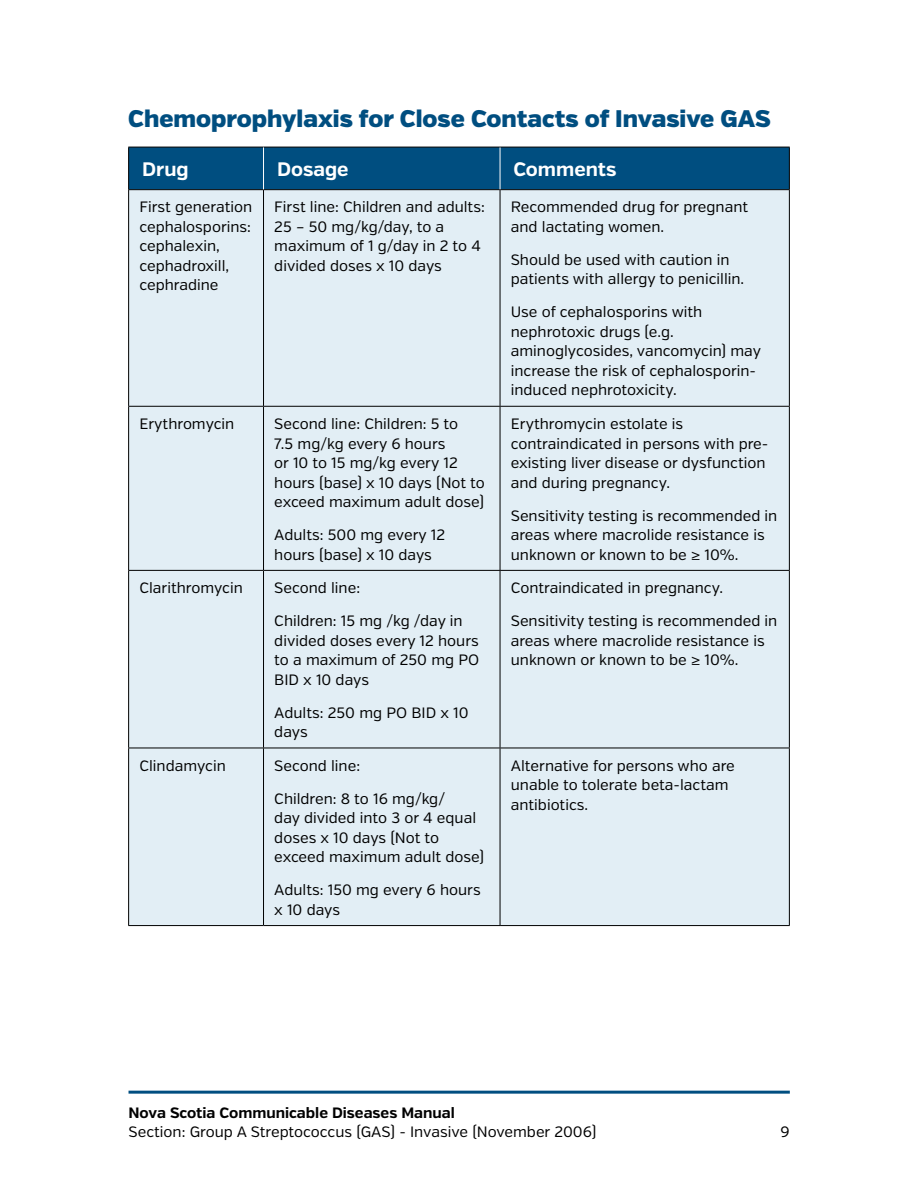
<style>
.page{position:relative;width:918px;height:1188px;background:#fff}
.page>*{position:absolute;margin:0;border:0;box-sizing:border-box;transform-origin:0 0}
.Blue_subhead{font:900 24px "Verb";color:#004e80}
.Table_Header{font:700 19.5px "Verb";color:#fff}
.Body{font:15px/19.5px "Verb";color:#000}
.t1{font:700 15px "Verb";color:#000}
</style>
<div class="page">
<hr style="left:129px;top:1091px;width:661px;height:3px;background:#004e80">
<div style="left:129px;top:148px;width:660px;height:41px;background:#004e80"></div>
<div style="left:129px;top:190px;width:660px;height:735px;background:#e2eef5"></div>
<hr style="left:128px;top:407px;width:1px;height:163px;background:#000">
<hr style="left:263px;top:407px;width:1px;height:163px;background:#000">
<hr style="left:500px;top:407px;width:1px;height:163px;background:#000">
<hr style="left:789px;top:407px;width:1px;height:163px;background:#000">
<hr style="left:128px;top:570px;width:136px;height:1px;background:#000">
<hr style="left:128px;top:571px;width:1px;height:177px;background:#000">
<hr style="left:264px;top:570px;width:236px;height:1px;background:#000">
<hr style="left:263px;top:571px;width:1px;height:177px;background:#000">
<hr style="left:500px;top:570px;width:290px;height:1px;background:#000">
<hr style="left:500px;top:571px;width:1px;height:177px;background:#000">
<hr style="left:789px;top:571px;width:1px;height:177px;background:#000">
<hr style="left:128px;top:748px;width:136px;height:1px;background:#000">
<hr style="left:128px;top:748px;width:1px;height:177px;background:#000">
<hr style="left:264px;top:748px;width:236px;height:1px;background:#000">
<hr style="left:263px;top:748px;width:1px;height:177px;background:#000">
<hr style="left:500px;top:748px;width:290px;height:1px;background:#000">
<hr style="left:500px;top:748px;width:1px;height:177px;background:#000">
<hr style="left:789px;top:748px;width:1px;height:177px;background:#000">
<hr style="left:128px;top:925px;width:136px;height:1px;background:#000">
<hr style="left:264px;top:925px;width:236px;height:1px;background:#000">
<hr style="left:500px;top:925px;width:290px;height:1px;background:#000">
<hr style="left:128px;top:147px;width:136px;height:1px;background:#000">
<hr style="left:128px;top:147px;width:1px;height:42px;background:#000">
<hr style="left:264px;top:147px;width:236px;height:1px;background:#000">
<hr style="left:500px;top:147px;width:290px;height:1px;background:#000">
<hr style="left:789px;top:147px;width:1px;height:42px;background:#000">
<hr style="left:128px;top:189px;width:136px;height:1px;background:#000">
<hr style="left:128px;top:190px;width:1px;height:216px;background:#000">
<hr style="left:264px;top:189px;width:236px;height:1px;background:#000">
<hr style="left:263px;top:190px;width:1px;height:216px;background:#000">
<hr style="left:500px;top:189px;width:290px;height:1px;background:#000">
<hr style="left:500px;top:190px;width:1px;height:216px;background:#000">
<hr style="left:789px;top:190px;width:1px;height:216px;background:#000">
<hr style="left:128px;top:406px;width:136px;height:1px;background:#000">
<hr style="left:264px;top:406px;width:236px;height:1px;background:#000">
<hr style="left:500px;top:406px;width:290px;height:1px;background:#000">
<hr style="left:263px;top:147px;width:1px;height:42px;background:#fff">
<hr style="left:500px;top:147px;width:1px;height:42px;background:#fff">
<p class="Blue_subhead" style="left:128px;top:104px;width:644px">Chemoprophylaxis for Close Contacts of Invasive GAS</p>
<p class="Table_Header" style="left:142px;top:158px;width:48px">Drug</p>
<p class="Table_Header" style="left:277px;top:158px;width:73px">Dosage</p>
<p class="Table_Header" style="left:514px;top:158px;width:104px">Comments</p>
<p class="Body" style="left:139px;top:198px;width:114px">First generation cephalosporins: cephalexin, cephadroxill, cephradine</p>
<p class="Body" style="left:274px;top:198px;width:212px">First line: Children and adults:<br>25 – 50 mg/kg/day, to a maximum of 1 g/day in 2 to 4 divided doses x 10 days</p>
<p class="Body" style="left:511px;top:198px;width:239px">Recommended drug for pregnant and lactating women.</p>
<p class="Body" style="left:511px;top:250px;width:235px">Should be used with caution in patients with allergy to penicillin.</p>
<p class="Body" style="left:511px;top:303px;width:252px">Use of cephalosporins with nephrotoxic drugs (e.g. aminoglycosides, vancomycin) may increase the risk of cephalosporin&shy;induced nephrotoxicity.</p>
<p class="Body" style="left:139px;top:414px;width:96px">Erythromycin</p>
<p class="Body" style="left:274px;top:414px;width:212px">Second line: Children: 5 to<br>7.5 mg/kg every 6 hours<br>or 10 to 15 mg/kg every 12 hours (base) x 10 days (Not to exceed maximum adult dose)</p>
<p class="Body" style="left:274px;top:525px;width:172px">Adults: 500 mg every 12 hours (base) x 10 days</p>
<p class="Body" style="left:139px;top:578px;width:105px">Clarithromycin</p>
<p class="Body" style="left:274px;top:578px;width:87px">Second line:</p>
<p class="Body" style="left:274px;top:611px;width:206px">Children: 15 mg /kg /day in divided doses every 12 hours to a maximum of 250 mg PO<br>BID x 10 days</p>
<p class="Body" style="left:274px;top:703px;width:196px">Adults: 250 mg PO BID x 10 days</p>
<p class="Body" style="left:139px;top:756px;width:88px">Clindamycin</p>
<p class="Body" style="left:274px;top:756px;width:87px">Second line:</p>
<p class="Body" style="left:274px;top:789px;width:211px">Children: 8 to 16 mg/kg/<br>day divided into 3 or 4 equal doses x 10 days (Not to exceed maximum adult dose)</p>
<p class="Body" style="left:274px;top:881px;width:208px">Adults: 150 mg every 6 hours x 10 days</p>
<p class="Body" style="left:511px;top:414px;width:259px">Erythromycin estolate is contraindicated in persons with pre&shy;existing liver disease or dysfunction and during pregnancy.</p>
<p class="Body" style="left:511px;top:506px;width:268px">Sensitivity testing is recommended in areas where macrolide resistance is unknown or known to be ≥ 10%.</p>
<p class="Body" style="left:511px;top:578px;width:214px">Contraindicated in pregnancy.</p>
<p class="Body" style="left:511px;top:611px;width:268px">Sensitivity testing is recommended in areas where macrolide resistance is unknown or known to be ≥ 10%.</p>
<p class="Body" style="left:511px;top:756px;width:226px">Alternative for persons who are unable to tolerate beta-lactam antibiotics.</p>
<p class="t1" style="left:129px;top:1103px;width:328px">Nova Scotia Communicable Diseases Manual</p>
<p class="Body" style="left:129px;top:1122px;width:470px">Section: Group A Streptococcus (GAS) - Invasive (November 2006)</p>
<p class="Body" style="left:781px;top:1122px;width:11px">9</p>
</div>
